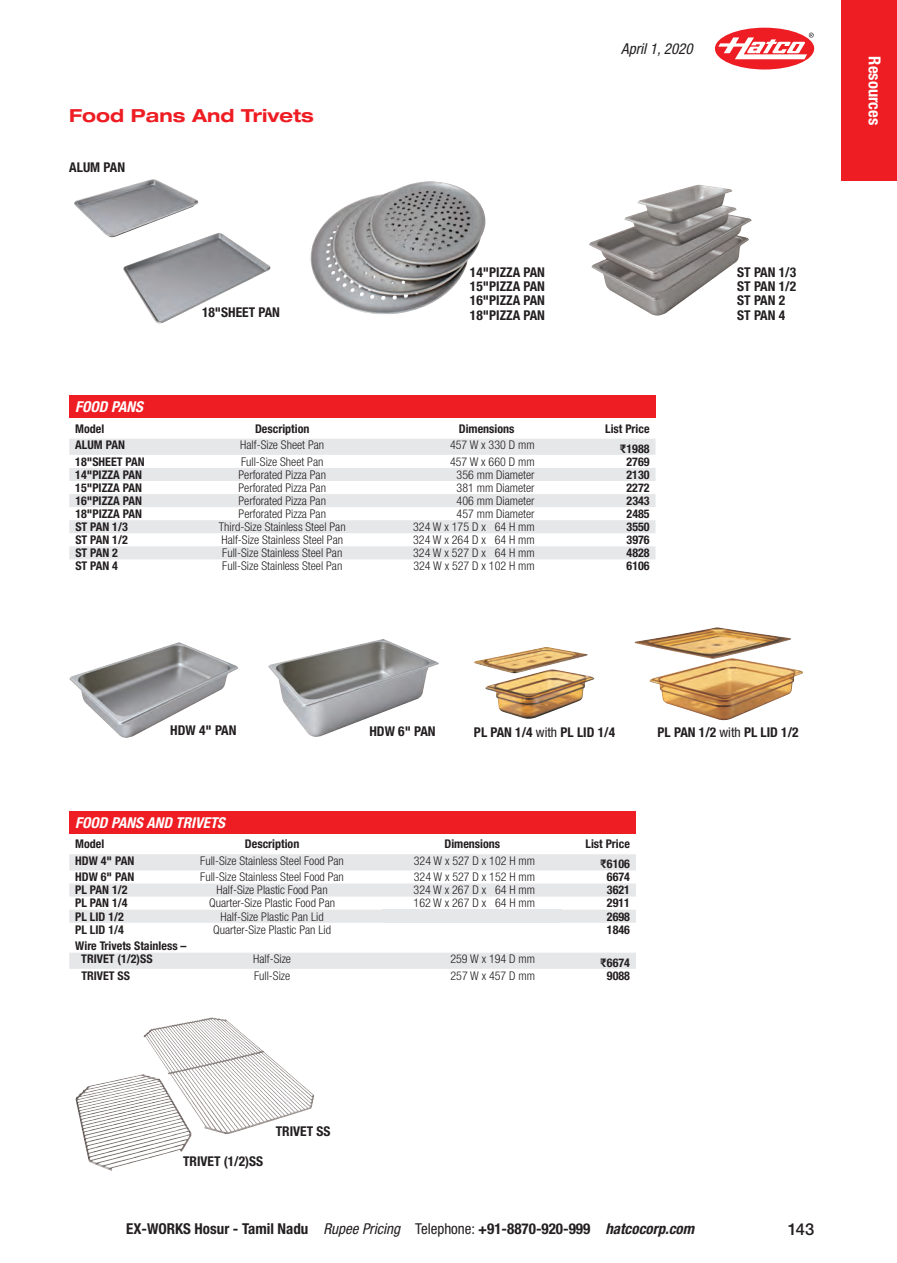
<style>
.page{position:relative;width:897px;height:1263px;background:#fff}
.page>*{position:absolute;margin:0;border:0;box-sizing:border-box;transform-origin:0 0}
.t1{font:700 expanded 18px "Helvetica Neue LT Std";color:#ee1d23}
.t2{font:700 condensed 16.5px "Helvetica Neue LT Std";color:#fff}
.t3{font:500 16.5px "Helvetica Neue LT Std";color:#231f20}
.t4{font:700 condensed 15px "Helvetica Neue LT Std";color:#231f20}
.t5{font:italic 700 condensed 15px "Helvetica Neue LT Std";color:#fff}
.t6{font:italic condensed 15px "Helvetica Neue LT Std";color:#231f20}
.t7{font:700 condensed 13.5px/14.2px "Helvetica Neue LT Std";color:#231f20}
.t8{font:300 condensed 12px "Helvetica Neue LT Std";color:#231f20}
.t9{font:700 condensed 12px/13px "Helvetica Neue LT Std";color:#231f20}
.s1{font-family:"Helvetica Neue";font-stretch:normal}
.s2{font-weight:400}
.s3{font-weight:400;font-style:italic}
.s4{font-style:italic}
</style>
<div class="page">
<div style="left:841px;top:0;width:55px;height:181px;background:#ee1d23"></div>
<div style="left:69px;top:395px;width:586px;height:23px;background:#ee1d23"></div>
<svg style="left:69px;top:439px;width:586px;height:120px;fill:#e6e7e9"></svg>
<div style="left:69px;top:811px;width:567px;height:22px;background:#ee1d23"></div>
<svg style="left:69px;top:854px;width:567px;height:114px"></svg>
<div style="left:383px;top:909px;width:179px;height:13px;background:#e6e7e9"></div>
<div style="left:714px;top:28px;width:100px;height:41px;background:#ee1d23;border-radius:50%"></div>
<svg style="left:718px;top:33px;width:95px;height:26px"></svg>
<img style="left:74px;top:179px;width:124px;height:59px">
<img style="left:122px;top:233px;width:149px;height:91px">
<img style="left:310px;top:181px;width:175px;height:133px">
<img style="left:589px;top:185px;width:162px;height:131px">
<img style="left:69px;top:642px;width:169px;height:96px">
<img style="left:268px;top:639px;width:171px;height:98px">
<img style="left:474px;top:647px;width:120px;height:72px">
<img style="left:634px;top:627px;width:168px;height:93px">
<img style="left:143px;top:1017px;width:171px;height:117px">
<h1 class="t1" style="left:69px;top:104px;width:246px">Food Pans And Trivets</h1>
<p class="t7" style="left:69px;top:160px;width:57px">ALUM PAN</p>
<p class="t7" style="left:470px;top:265px;width:76px;text-align:justify">14"PIZZA PAN 15"PIZZA PAN 16"PIZZA PAN</p>
<p class="t7" style="left:202px;top:304px;width:79px">18"SHEET PAN</p>
<p class="t7" style="left:470px;top:307px;width:76px">18"PIZZA PAN</p>
<p class="t6" style="left:621px;top:40px;width:73px">April 1, 2020</p>
<p class="t5" style="left:75px;top:397px;width:69px">FOOD PANS</p>
<p class="t9" style="left:75px;top:422px;width:31px">Model</p>
<p class="t9" style="left:255px;top:422px;width:56px">Description</p>
<p class="t9" style="left:459px;top:422px;width:57px">Dimensions</p>
<p class="t9" style="left:605px;top:422px;width:46px">List Price</p>
<p class="t9" style="left:75px;top:438px;width:51px">ALUM PAN</p>
<p class="t8" style="left:240px;top:438px;width:85px">Half-Size Sheet Pan</p>
<p class="t8" style="left:450px;top:438px;width:86px">457 W x 330 D mm</p>
<p class="t9" style="left:619px;top:441px;width:31px"><span class="s1">₹</span>1988</p>
<p class="t9" style="left:75px;top:455px;width:71px">18"SHEET PAN</p>
<p class="t8" style="left:241px;top:454px;width:84px">Full-Size Sheet Pan</p>
<p class="t8" style="left:450px;top:454px;width:86px">457 W x 660 D mm</p>
<p class="t9" style="left:626px;top:455px;width:25px">2769</p>
<p class="t9" style="left:75px;top:468px;width:68px">14"PIZZA PAN</p>
<p class="t8" style="left:238px;top:467px;width:89px">Perforated Pizza Pan</p>
<p class="t8" style="left:456px;top:467px;width:79px">356 mm Diameter</p>
<p class="t9" style="left:626px;top:468px;width:25px">2130</p>
<p class="t9" style="left:75px;top:481px;width:68px">15"PIZZA PAN</p>
<p class="t8" style="left:238px;top:481px;width:89px">Perforated Pizza Pan</p>
<p class="t8" style="left:456px;top:481px;width:79px">381 mm Diameter</p>
<p class="t9" style="left:626px;top:481px;width:25px">2272</p>
<p class="t9" style="left:75px;top:494px;width:68px">16"PIZZA PAN</p>
<p class="t8" style="left:238px;top:494px;width:89px">Perforated Pizza Pan</p>
<p class="t8" style="left:456px;top:494px;width:79px">406 mm Diameter</p>
<p class="t9" style="left:626px;top:494px;width:25px">2343</p>
<p class="t9" style="left:75px;top:507px;width:68px">18"PIZZA PAN</p>
<p class="t8" style="left:238px;top:507px;width:89px">Perforated Pizza Pan</p>
<p class="t8" style="left:456px;top:507px;width:79px">457 mm Diameter</p>
<p class="t9" style="left:626px;top:507px;width:25px">2485</p>
<p class="t9" style="left:75px;top:520px;width:54px">ST PAN 1/3</p>
<p class="t8" style="left:219px;top:520px;width:128px">Third-Size Stainless Steel Pan</p>
<p class="t8" style="left:413px;top:520px;width:123px">324 W x 175 D x 64 H mm</p>
<p class="t9" style="left:626px;top:520px;width:25px">3550</p>
<p class="t9" style="left:75px;top:533px;width:54px">ST PAN 1/2</p>
<p class="t8" style="left:221px;top:533px;width:123px">Half-Size Stainless Steel Pan</p>
<p class="t8" style="left:413px;top:533px;width:123px">324 W x 264 D x 64 H mm</p>
<p class="t9" style="left:626px;top:533px;width:25px">3976</p>
<p class="t9" style="left:75px;top:546px;width:44px">ST PAN 2</p>
<p class="t8" style="left:222px;top:546px;width:122px">Full-Size Stainless Steel Pan</p>
<p class="t8" style="left:413px;top:546px;width:123px">324 W x 527 D x 64 H mm</p>
<p class="t9" style="left:626px;top:546px;width:25px">4828</p>
<p class="t9" style="left:75px;top:559px;width:44px">ST PAN 4</p>
<p class="t8" style="left:222px;top:559px;width:122px">Full-Size Stainless Steel Pan</p>
<p class="t8" style="left:413px;top:559px;width:123px">324 W x 527 D x 102 H mm</p>
<p class="t9" style="left:626px;top:559px;width:25px">6106</p>
<p class="t7" style="left:737px;top:265px;width:60px">ST PAN 1/3<br>ST PAN 1/2<br>ST PAN 2<br>ST PAN 4</p>
<h2 class="t2" style="left:884px;top:56px;width:70px;rotate:90deg">Resources</h2>
<p class="t7" style="left:170px;top:723px;width:68px">HDW 4" PAN</p>
<p class="t7" style="left:369px;top:723px;width:68px">HDW 6" PAN</p>
<p class="t7" style="left:474px;top:725px;width:143px">PL PAN 1/4 <span class="s2">with</span> PL LID 1/4</p>
<p class="t7" style="left:657px;top:725px;width:143px">PL PAN 1/2 <span class="s2">with</span> PL LID 1/2</p>
<p class="t5" style="left:75px;top:813px;width:151px">FOOD PANS AND TRIVETS</p>
<p class="t9" style="left:75px;top:837px;width:31px">Model</p>
<p class="t9" style="left:245px;top:837px;width:56px">Description</p>
<p class="t9" style="left:444px;top:837px;width:57px">Dimensions</p>
<p class="t9" style="left:585px;top:837px;width:46px">List Price</p>
<p class="t9" style="left:75px;top:854px;width:60px">HDW 4" PAN</p>
<p class="t8" style="left:200px;top:854px;width:145px">Full-Size Stainless Steel Food Pan</p>
<p class="t8" style="left:414px;top:854px;width:123px">324 W x 527 D x 102 H mm</p>
<p class="t9" style="left:600px;top:857px;width:31px"><span class="s1">₹</span>6106</p>
<p class="t9" style="left:75px;top:870px;width:60px">HDW 6" PAN</p>
<p class="t8" style="left:200px;top:870px;width:145px">Full-Size Stainless Steel Food Pan</p>
<p class="t8" style="left:414px;top:870px;width:123px">324 W x 527 D x 152 H mm</p>
<p class="t9" style="left:607px;top:870px;width:25px">6674</p>
<p class="t9" style="left:75px;top:883px;width:54px">PL PAN 1/2</p>
<p class="t8" style="left:216px;top:883px;width:112px">Half-Size Plastic Food Pan</p>
<p class="t8" style="left:413px;top:883px;width:123px">324 W x 267 D x 64 H mm</p>
<p class="t9" style="left:607px;top:883px;width:25px">3621</p>
<p class="t9" style="left:75px;top:896px;width:54px">PL PAN 1/4</p>
<p class="t8" style="left:209px;top:896px;width:127px">Quarter-Size Plastic Food Pan</p>
<p class="t8" style="left:413px;top:896px;width:123px">162 W x 267 D x 64 H mm</p>
<p class="t9" style="left:607px;top:896px;width:25px">2911</p>
<p class="t9" style="left:75px;top:909px;width:50px">PL LID 1/2</p>
<p class="t8" style="left:220px;top:909px;width:104px">Half-Size Plastic Pan Lid</p>
<p class="t9" style="left:607px;top:909px;width:25px">2698</p>
<p class="t9" style="left:75px;top:922px;width:50px">PL LID 1/4</p>
<p class="t8" style="left:213px;top:922px;width:119px">Quarter-Size Plastic Pan Lid</p>
<p class="t9" style="left:607px;top:922px;width:25px">1846</p>
<p class="t9" style="left:81px;top:939px;width:107px;text-indent:-6px">Wire Trivets Stainless –<br>TRIVET (1/2)SS</p>
<p class="t8" style="left:253px;top:952px;width:39px">Half-Size</p>
<p class="t8" style="left:450px;top:952px;width:86px">259 W x 194 D mm</p>
<p class="t9" style="left:600px;top:955px;width:31px"><span class="s1">₹</span>6674</p>
<p class="t9" style="left:81px;top:968px;width:50px">TRIVET SS</p>
<p class="t8" style="left:254px;top:968px;width:38px">Full-Size</p>
<p class="t8" style="left:450px;top:968px;width:86px">257 W x 457 D mm</p>
<p class="t9" style="left:607px;top:968px;width:25px">9088</p>
<p class="t7" style="left:183px;top:1154px;width:82px">TRIVET (1/2)SS</p>
<p class="t7" style="left:276px;top:1123px;width:56px">TRIVET SS</p>
<p class="t4" style="left:126px;top:1219px;width:569px">EX-WORKS Hosur - Tamil Nadu <span class="s3">Rupee Pricing</span> <span class="s2">Telephone:</span> +91-8870-920-999 <span class="s4">hatcocorp.com</span></p>
<h2 class="t3" style="left:787px;top:1219px;width:28px">143</h2>
</div>
